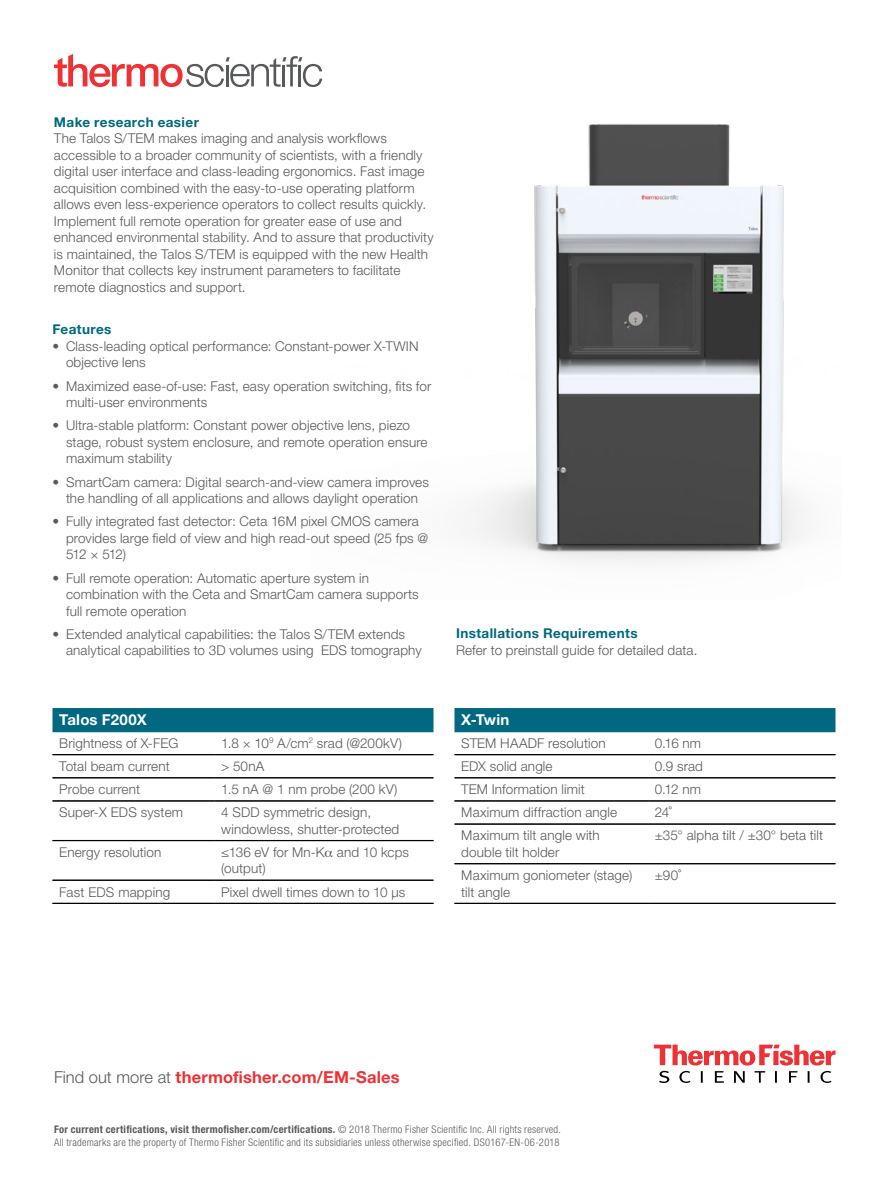
<style>
.page{position:relative;width:891px;height:1188px;background:#fff}
.page>*{position:absolute;margin:0;border:0;box-sizing:border-box;transform-origin:0 0}
.t1{font:700 16.5px "Helvetica Neue LT Pro";letter-spacing:.01em;color:#ee3134}
.t2{font:700 15px "Helvetica Neue LT Pro";letter-spacing:.01em;color:#fff}
.t3{font:300 13.5px/16.5px "Helvetica Neue LT Pro";letter-spacing:.01em;color:#58595b}
.t4{font:700 13.5px "Helvetica Neue LT Pro";letter-spacing:.03em;color:#006880}
.t5{font:300 condensed 10.5px/13.5px "Helvetica Neue LT Pro";letter-spacing:.025em;color:#58595b}
.s1{font-weight:300;color:#58595b}
.s2{font-weight:700}
</style>
<div class="page">
<svg style="left:654px;top:1045px;width:182px;height:38px"></svg>
<div style="left:52px;top:708px;width:382px;height:24px;background:#006880"></div>
<hr style="left:52px;top:777px;width:162px;height:1px;background:#000">
<hr style="left:52px;top:778px;width:162px;height:1px;background:#000">
<hr style="left:214px;top:777px;width:220px;height:1px;background:#000">
<hr style="left:214px;top:778px;width:220px;height:1px;background:#000">
<hr style="left:52px;top:801px;width:162px;height:1px;background:#000">
<hr style="left:214px;top:801px;width:220px;height:1px;background:#000">
<hr style="left:52px;top:840px;width:162px;height:1px;background:#000">
<hr style="left:214px;top:840px;width:220px;height:1px;background:#000">
<hr style="left:52px;top:880px;width:162px;height:1px;background:#000">
<hr style="left:214px;top:880px;width:220px;height:1px;background:#000">
<hr style="left:52px;top:903px;width:162px;height:1px;background:#000">
<hr style="left:214px;top:903px;width:220px;height:1px;background:#000">
<hr style="left:214px;top:754px;width:220px;height:1px;background:#000">
<hr style="left:214px;top:755px;width:220px;height:1px;background:#000">
<hr style="left:52px;top:754px;width:162px;height:1px;background:#000">
<hr style="left:52px;top:755px;width:162px;height:1px;background:#000">
<div style="left:454px;top:708px;width:382px;height:24px;background:#006880"></div>
<hr style="left:454px;top:777px;width:194px;height:1px;background:#000">
<hr style="left:454px;top:778px;width:194px;height:1px;background:#000">
<hr style="left:648px;top:777px;width:187px;height:1px;background:#000">
<hr style="left:648px;top:778px;width:187px;height:1px;background:#000">
<hr style="left:454px;top:801px;width:194px;height:1px;background:#000">
<hr style="left:648px;top:801px;width:187px;height:1px;background:#000">
<hr style="left:454px;top:824px;width:194px;height:1px;background:#000">
<hr style="left:648px;top:824px;width:187px;height:1px;background:#000">
<hr style="left:454px;top:863px;width:194px;height:1px;background:#000">
<hr style="left:454px;top:864px;width:194px;height:1px;background:#000">
<hr style="left:648px;top:863px;width:187px;height:1px;background:#000">
<hr style="left:648px;top:864px;width:187px;height:1px;background:#000">
<hr style="left:454px;top:903px;width:194px;height:1px;background:#000">
<hr style="left:648px;top:903px;width:187px;height:1px;background:#000">
<hr style="left:648px;top:754px;width:187px;height:1px;background:#000">
<hr style="left:648px;top:755px;width:187px;height:1px;background:#000">
<hr style="left:454px;top:754px;width:194px;height:1px;background:#000">
<hr style="left:454px;top:755px;width:194px;height:1px;background:#000">
<img style="left:472px;top:124px;width:331px;height:438px">
<svg style="left:54px;top:54px;width:268px;height:33px"></svg>
<p class="t4" style="left:54px;top:113px;width:146px">Make research easier</p>
<p class="t3" style="left:54px;top:130px;width:381px">The Talos S/TEM makes imaging and analysis workflows accessible to a broader community of scientists, with a friendly digital user interface and class-leading ergonomics. Fast image acquisition combined with the easy-to-use operating platform allows even less-experience operators to collect results quickly.<br>Implement full remote operation for greater ease of use and enhanced environmental stability. And to assure that productivity is maintained, the Talos S/TEM is equipped with the new Health Monitor that collects key instrument parameters to facilitate remote diagnostics and support.</p>
<p class="t4" style="left:52px;top:321px;width:60px">Features</p>
<p class="t3" style="left:66px;top:338px;width:354px;text-indent:-14px">• Class-leading optical performance: Constant-power X-TWIN objective lens</p>
<p class="t3" style="left:66px;top:377px;width:367px;text-indent:-14px">• Maximized ease-of-use: Fast, easy operation switching, fits for multi-user environments</p>
<p class="t3" style="left:66px;top:417px;width:363px;text-indent:-14px">• Ultra-stable platform: Constant power objective lens, piezo stage, robust system enclosure, and remote operation ensure maximum stability</p>
<p class="t3" style="left:52px;top:473px;width:378px;text-align:center">• SmartCam camera: Digital search-and-view camera improves the handling of all applications and allows daylight operation</p>
<p class="t3" style="left:66px;top:513px;width:364px;text-indent:-14px">• Fully integrated fast detector: Ceta 16M pixel CMOS camera provides large field of view and high read-out speed (25 fps @<br>512 × 512)</p>
<p class="t3" style="left:66px;top:569px;width:354px;text-indent:-14px">• Full remote operation: Automatic aperture system in combination with the Ceta and SmartCam camera supports full remote operation</p>
<p class="t3" style="left:66px;top:626px;width:357px;text-indent:-14px">• Extended analytical capabilities: the Talos S/TEM extends analytical capabilities to 3D volumes using EDS tomography</p>
<p class="t4" style="left:456px;top:625px;width:183px">Installations Requirements</p>
<p class="t3" style="left:456px;top:641px;width:243px">Refer to preinstall guide for detailed data.</p>
<p class="t2" style="left:59px;top:711px;width:89px">Talos F200X</p>
<p class="t3" style="left:59px;top:735px;width:121px">Brightness of X-FEG</p>
<p class="t3" style="left:221px;top:735px;width:182px">1.8 × 10<sup>9</sup> A/cm<sup>2</sup> srad (@200kV)</p>
<p class="t3" style="left:59px;top:758px;width:112px">Total beam current</p>
<p class="t3" style="left:221px;top:758px;width:45px">&gt; 50nA</p>
<p class="t3" style="left:59px;top:781px;width:82px">Probe current</p>
<p class="t3" style="left:221px;top:781px;width:178px">1.5 nA @ 1 nm probe (200 kV)</p>
<p class="t3" style="left:59px;top:804px;width:125px">Super-X EDS system</p>
<p class="t3" style="left:221px;top:804px;width:180px">4 SDD symmetric design, windowless, shutter-protected</p>
<p class="t3" style="left:59px;top:844px;width:104px">Energy resolution</p>
<p class="t3" style="left:221px;top:844px;width:189px">≤136 eV for Mn-K and 10 kcps (output)</p>
<p class="t3" style="left:59px;top:883px;width:113px">Fast EDS mapping</p>
<p class="t3" style="left:221px;top:883px;width:186px">Pixel dwell times down to 10 μs</p>
<p class="t2" style="left:461px;top:711px;width:50px">X-Twin</p>
<p class="t3" style="left:461px;top:735px;width:146px">STEM HAADF resolution</p>
<p class="t3" style="left:655px;top:735px;width:48px">0.16 nm</p>
<p class="t3" style="left:461px;top:758px;width:93px">EDX solid angle</p>
<p class="t3" style="left:655px;top:758px;width:50px">0.9 srad</p>
<p class="t3" style="left:461px;top:781px;width:125px">TEM Information limit</p>
<p class="t3" style="left:655px;top:781px;width:48px">0.12 nm</p>
<p class="t3" style="left:461px;top:804px;width:157px">Maximum diffraction angle</p>
<p class="t3" style="left:655px;top:804px;width:18px">24˚</p>
<p class="t3" style="left:461px;top:827px;width:140px">Maximum tilt angle with double tilt holder</p>
<p class="t3" style="left:655px;top:827px;width:170px">±35° alpha tilt / ±30° beta tilt</p>
<p class="t3" style="left:461px;top:867px;width:173px">Maximum goniometer (stage) tilt angle</p>
<p class="t3" style="left:655px;top:867px;width:28px">±90˚</p>
<p class="t1" style="left:54px;top:1067px;width:347px"><span class="s1">Find out more at</span> thermofisher.com/EM-Sales</p>
<p class="t5" style="left:54px;top:1122px;width:508px"><span class="s2">For current certifications, visit thermofisher.com/certifications.</span> © 2018 Thermo Fisher Scientific Inc. All rights reserved.<br>All trademarks are the property of Thermo Fisher Scientific and its subsidiaries unless otherwise specified. DS0167-EN-06-2018</p>
</div>
